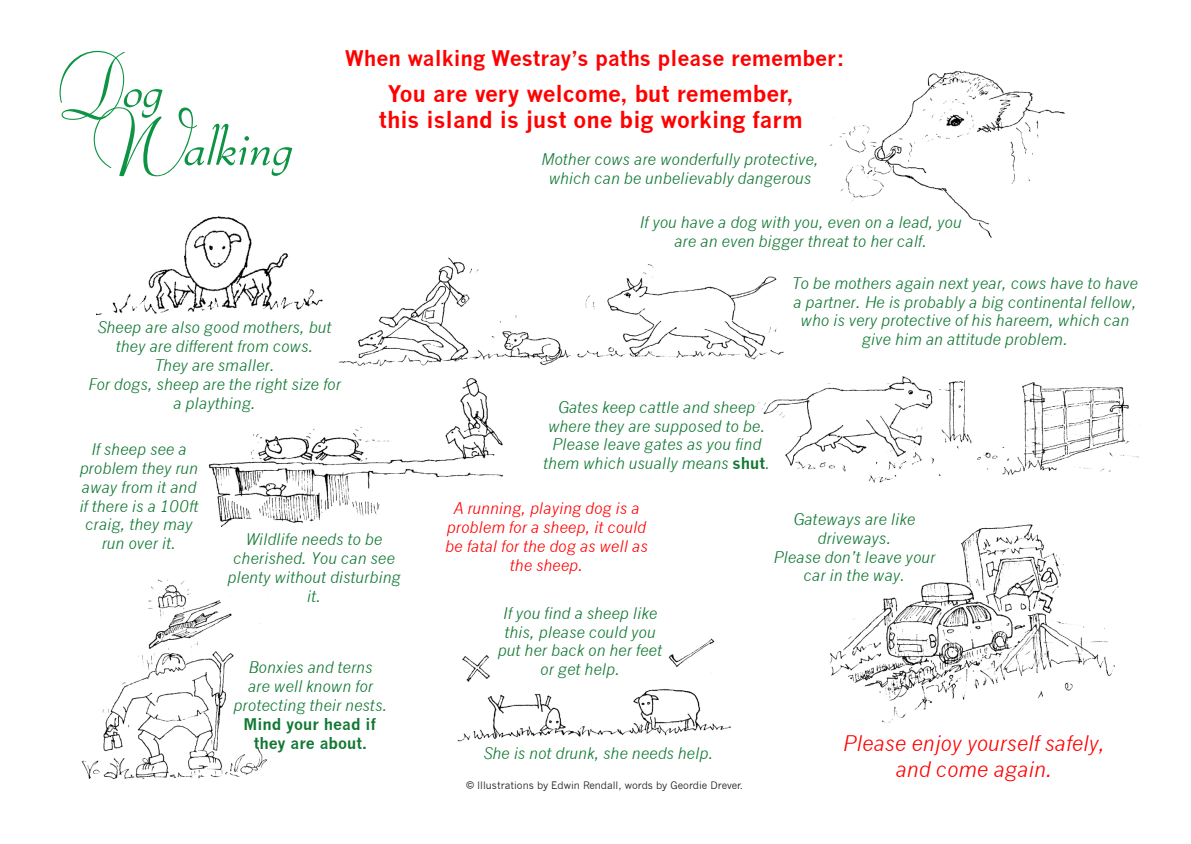
<style>
.page{position:relative;width:1191px;height:844px;background:#fff}
.page>*{position:absolute;margin:0;border:0;box-sizing:border-box;transform-origin:0 0}
.t1{font:700 22.4px/26.9px "News Gothic";color:#f00;text-align:center}
.t2{font:700 21px "News Gothic";color:#f00}
.t3{font:italic 21px "News Gothic";color:#f00}
.t4{font:italic 15.75px/18.9px "News Gothic";color:#117833;text-align:center}
.t5{font:italic 15.75px/18.9px "News Gothic";color:#f00;text-align:center}
.t6{font:10.15px "News Gothic";color:#231f20}
.s1{font-weight:700;font-style:normal}
</style>
<div class="page">
<img style="left:339px;top:257px;width:445px;height:110px">
<img style="left:830px;top:71px;width:235px;height:167px">
<img style="left:96px;top:216px;width:255px;height:99px">
<img style="left:81px;top:579px;width:187px;height:200px">
<img style="left:830px;top:524px;width:285px;height:199px">
<img style="left:208px;top:378px;width:296px;height:148px">
<img style="left:755px;top:376px;width:384px;height:107px">
<img style="left:457px;top:638px;width:274px;height:104px">
<div style="left:743px;top:455px;width:39px;height:26px;background:#fff"></div>
<svg style="left:60px;top:51px;width:232px;height:125px"></svg>
<p class="t2" style="left:345px;top:45px;width:500px">When walking Westray’s paths please remember:</p>
<p class="t1" style="left:379px;top:79px;width:425px">You are very welcome, but remember, this island is just one big working farm</p>
<p class="t4" style="left:541px;top:150px;width:279px">Mother cows are wonderfully protective, which can be unbelievably dangerous</p>
<p class="t4" style="left:639px;top:213px;width:324px">If you have a dog with you, even on a lead, you are an even bigger threat to her calf.</p>
<p class="t4" style="left:791px;top:273px;width:348px">To be mothers again next year, cows have to have a partner. He is probably a big continental fellow, who is very protective of his hareem, which can give him an attitude problem.</p>
<p class="t4" style="left:97px;top:318px;width:235px">Sheep are also good mothers, but they are different from cows.</p>
<p class="t4" style="left:154px;top:355px;width:122px">They are smaller.</p>
<p class="t4" style="left:88px;top:374px;width:254px">For dogs, sheep are the right size for a plaything.</p>
<p class="t4" style="left:543px;top:397px;width:228px">Gates keep cattle and sheep where they are supposed to be.<br>Please leave gates as you find them which usually means <span class="s1">shut</span>.</p>
<p class="t4" style="left:79px;top:440px;width:121px">If sheep see a problem they run away from it and if there is a 100ft craig, they may run over it.</p>
<p class="t5" style="left:445px;top:499px;width:204px">A running, playing dog is a problem for a sheep, it could be fatal for the dog as well as the sheep.</p>
<p class="t4" style="left:793px;top:509px;width:123px">Gateways are like driveways.</p>
<p class="t4" style="left:773px;top:547px;width:163px">Please don’t leave your car in the way.</p>
<p class="t4" style="left:227px;top:529px;width:175px">Wildlife needs to be cherished. You can see plenty without disturbing it.</p>
<p class="t4" style="left:234px;top:657px;width:155px">Bonxies and terns<br>are well known for protecting their nests.<br><span class="s1">Mind your head if they are about.</span></p>
<p class="t4" style="left:498px;top:603px;width:166px">If you find a sheep like this, please could you put her back on her feet or get help.</p>
<p class="t4" style="left:483px;top:743px;width:231px">She is not drunk, she needs help.</p>
<p class="t3" style="left:843px;top:731px;width:264px">Please enjoy yourself safely,</p>
<p class="t3" style="left:895px;top:756px;width:158px">and come again.</p>
<p class="t6" style="left:466px;top:779px;width:278px">© Illustrations by Edwin Rendall, words by Geordie Drever.</p>
</div>
